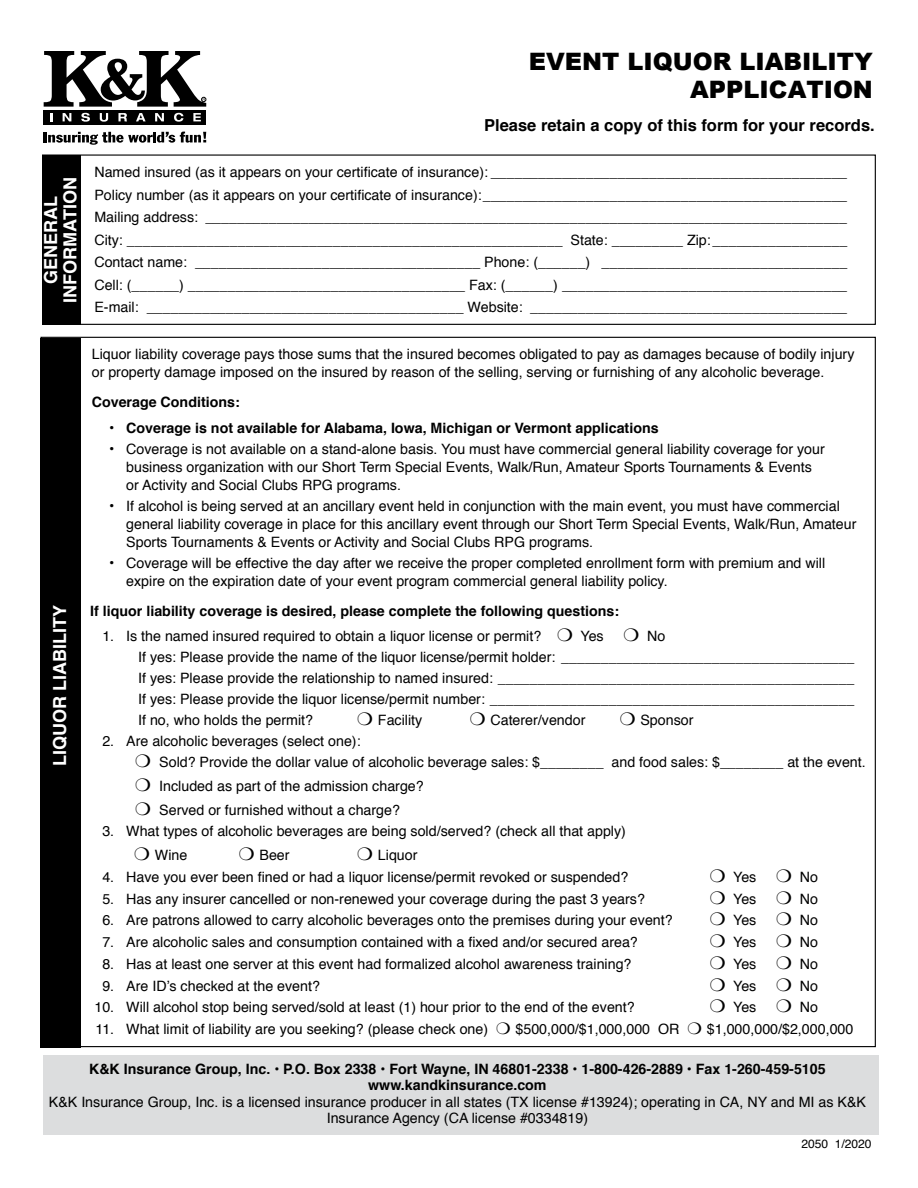
<style>
.page{position:relative;width:918px;height:1188px;background:#fff}
.page>*{position:absolute;margin:0;border:0;box-sizing:border-box;transform-origin:0 0}
.t1{font:900 24px/28.8px "Arial";color:#000;text-align:right}
.t2{font:700 18px/19.5px "Helvetica";color:#fff;text-align:center}
.t3{font:700 16.5px "Helvetica";color:#000}
.t4{font:14.25px/18px "Helvetica";color:#000}
.t5{font:700 14.25px/16.5px "Helvetica";color:#000;text-align:center}
.t6{font:12px "Helvetica";color:#000}
.s1{font-weight:400;font-size:15px}
.s2{font-size:15px}
</style>
<div class="page">
<div style="left:44px;top:110px;width:162px;height:14px;background:#000"></div>
<svg style="left:50px;top:113px;width:2px;height:8px"></svg>
<svg style="left:63px;top:113px;width:8px;height:8px"></svg>
<svg style="left:81px;top:113px;width:9px;height:9px"></svg>
<svg style="left:100px;top:113px;width:8px;height:9px"></svg>
<svg style="left:118px;top:113px;width:9px;height:8px"></svg>
<svg style="left:136px;top:113px;width:10px;height:8px"></svg>
<svg style="left:155px;top:113px;width:9px;height:8px"></svg>
<svg style="left:174px;top:113px;width:9px;height:9px"></svg>
<svg style="left:193px;top:113px;width:8px;height:8px"></svg>
<svg style="left:44px;top:132px;width:162px;height:13px"></svg>
<svg style="left:44px;top:51px;width:162px;height:56px"></svg>
<div style="left:42px;top:155px;width:39px;height:170px;background:#000"></div>
<div style="left:44px;top:1055px;width:835px;height:80px;background:#dcddde"></div>
<div style="left:42px;top:154px;width:834px;height:171px;border:1px solid #000"></div>
<div style="left:40px;top:338px;width:41px;height:709px;background:#000"></div>
<p class="t2" style="left:41px;top:303px;width:127px;rotate:-90deg">GENERAL<br>INFORMATION</p>
<p class="t2" style="left:50px;top:766px;width:163px;rotate:-90deg">LIQUOR LIABILITY</p>
<h1 class="t1" style="left:529px;top:46px;width:346px">EVENT LIQUOR LIABILITY<br>APPLICATION</h1>
<p class="t3" style="left:484px;top:112px;width:392px">Please retain a copy of this form for your records.</p>
<p class="t4" style="left:94px;top:162px;width:754px;line-height:22.5px;text-align:justify">Named insured (as it appears on your certificate of insurance): _____________________________________________ Policy number (as it appears on your certificate of insurance):______________________________________________ Mailing address: _________________________________________________________________________________ City: _______________________________________________________ State: _________ Zip:_________________ Contact name: ____________________________________ Phone: (______) _______________________________ Cell: (______) ___________________________________ Fax: (______) ____________________________________ E-mail: ________________________________________ Website: ________________________________________</p>
<p class="t4" style="left:92px;top:345px;width:764px">Liquor liability coverage pays those sums that the insured becomes obligated to pay as damages because of bodily injury or property damage imposed on the insured by reason of the selling, serving or furnishing of any alcoholic beverage.</p>
<p class="t5" style="left:92px;top:394px;width:150px">Coverage Conditions:</p>
<p class="t5" style="left:109px;top:419px;width:551px"><span class="s1">•</span> Coverage is not available for Alabama, Iowa, Michigan or Vermont applications</p>
<p class="t4" style="left:126px;top:440px;width:700px;text-indent:-17px"><span class="s2">•</span> Coverage is not available on a stand-alone basis. You must have commercial general liability coverage for your business organization with our Short Term Special Events, Walk/Run, Amateur Sports Tournaments &amp; Events or Activity and Social Clubs RPG programs.</p>
<p class="t4" style="left:126px;top:497px;width:732px;text-indent:-17px"><span class="s2">•</span> If alcohol is being served at an ancillary event held in conjunction with the main event, you must have commercial general liability coverage in place for this ancillary event through our Short Term Special Events, Walk/Run, Amateur<br>Sports Tournaments &amp; Events or Activity and Social Clubs RPG programs.</p>
<p class="t4" style="left:126px;top:554px;width:701px;text-indent:-17px"><span class="s2">•</span> Coverage will be effective the day after we receive the proper completed enrollment form with premium and will expire on the expiration date of your event program commercial general liability policy.</p>
<p class="t5" style="left:90px;top:602px;width:531px">If liquor liability coverage is desired, please complete the following questions:</p>
<p class="t4" style="left:102px;top:627px;width:440px">1. Is the named insured required to obtain a liquor license or permit?</p>
<p class="t4" style="left:581px;top:627px;width:25px">Yes</p>
<p class="t4" style="left:138px;top:626px;width:718px;line-height:21px;text-indent:509px">No<br>If yes: Please provide the name of the liquor license/permit holder: _____________________________________ If yes: Please provide the relationship to named insured: _____________________________________________ If yes: Please provide the liquor license/permit number: ______________________________________________ If no, who holds the permit?</p>
<p class="t4" style="left:378px;top:711px;width:46px">Facility</p>
<p class="t4" style="left:490px;top:711px;width:97px">Caterer/vendor</p>
<p class="t4" style="left:640px;top:711px;width:55px">Sponsor</p>
<p class="t4" style="left:159px;top:731px;width:708px;line-height:21px;text-indent:-57px">2. Are alcoholic beverages (select one):<br>Sold? Provide the dollar value of alcoholic beverage sales: $________ and food sales: $________ at the event.</p>
<p class="t4" style="left:159px;top:774px;width:266px;line-height:24px">Included as part of the admission charge?<br>Served or furnished without a charge?</p>
<p class="t4" style="left:155px;top:819px;width:473px;line-height:24px;text-indent:-53px">3. What types of alcoholic beverages are being sold/served? (check all that apply)<br>Wine</p>
<p class="t4" style="left:260px;top:846px;width:32px">Beer</p>
<p class="t4" style="left:378px;top:846px;width:41px">Liquor</p>
<p class="t4" style="left:102px;top:868px;width:528px">4. Have you ever been fined or had a liquor license/permit revoked or suspended?</p>
<p class="t4" style="left:733px;top:868px;width:25px">Yes</p>
<p class="t4" style="left:800px;top:868px;width:20px">No</p>
<p class="t4" style="left:102px;top:890px;width:544px">5. Has any insurer cancelled or non-renewed your coverage during the past 3 years?</p>
<p class="t4" style="left:733px;top:890px;width:25px">Yes</p>
<p class="t4" style="left:800px;top:890px;width:20px">No</p>
<p class="t4" style="left:102px;top:912px;width:572px">6. Are patrons allowed to carry alcoholic beverages onto the premises during your event?</p>
<p class="t4" style="left:733px;top:912px;width:25px">Yes</p>
<p class="t4" style="left:800px;top:912px;width:20px">No</p>
<p class="t4" style="left:102px;top:933px;width:537px">7. Are alcoholic sales and consumption contained with a fixed and/or secured area?</p>
<p class="t4" style="left:733px;top:933px;width:25px">Yes</p>
<p class="t4" style="left:800px;top:933px;width:20px">No</p>
<p class="t4" style="left:102px;top:955px;width:531px">8. Has at least one server at this event had formalized alcohol awareness training?</p>
<p class="t4" style="left:733px;top:955px;width:25px">Yes</p>
<p class="t4" style="left:800px;top:955px;width:20px">No</p>
<p class="t4" style="left:102px;top:977px;width:219px">9. Are ID’s checked at the event?</p>
<p class="t4" style="left:733px;top:977px;width:25px">Yes</p>
<p class="t4" style="left:800px;top:977px;width:20px">No</p>
<p class="t4" style="left:94px;top:999px;width:542px">10. Will alcohol stop being served/sold at least (1) hour prior to the end of the event?</p>
<p class="t4" style="left:733px;top:999px;width:25px">Yes</p>
<p class="t4" style="left:800px;top:999px;width:20px">No</p>
<p class="t4" style="left:95px;top:1020px;width:394px">11. What limit of liability are you seeking? (please check one)</p>
<p class="t4" style="left:516px;top:1020px;width:165px">$500,000/$1,000,000 OR</p>
<p class="t4" style="left:707px;top:1020px;width:148px">$1,000,000/$2,000,000</p>
<p class="t5" style="left:89px;top:1060px;width:738px">K&amp;K Insurance Group, Inc. • P.O. Box 2338 • Fort Wayne, IN 46801-2338 • 1-800-426-2889 • Fax 1-260-459-5105 www.kandkinsurance.com</p>
<p class="t4" style="left:49px;top:1094px;width:819px;line-height:16.5px;text-align:center">K&amp;K Insurance Group, Inc. is a licensed insurance producer in all states (TX license #13924); operating in CA, NY and MI as K&amp;K<br>Insurance Agency (CA license #0334819)</p>
<p class="t6" style="left:801px;top:1134px;width:72px">2050 1/2020</p>
</div>
